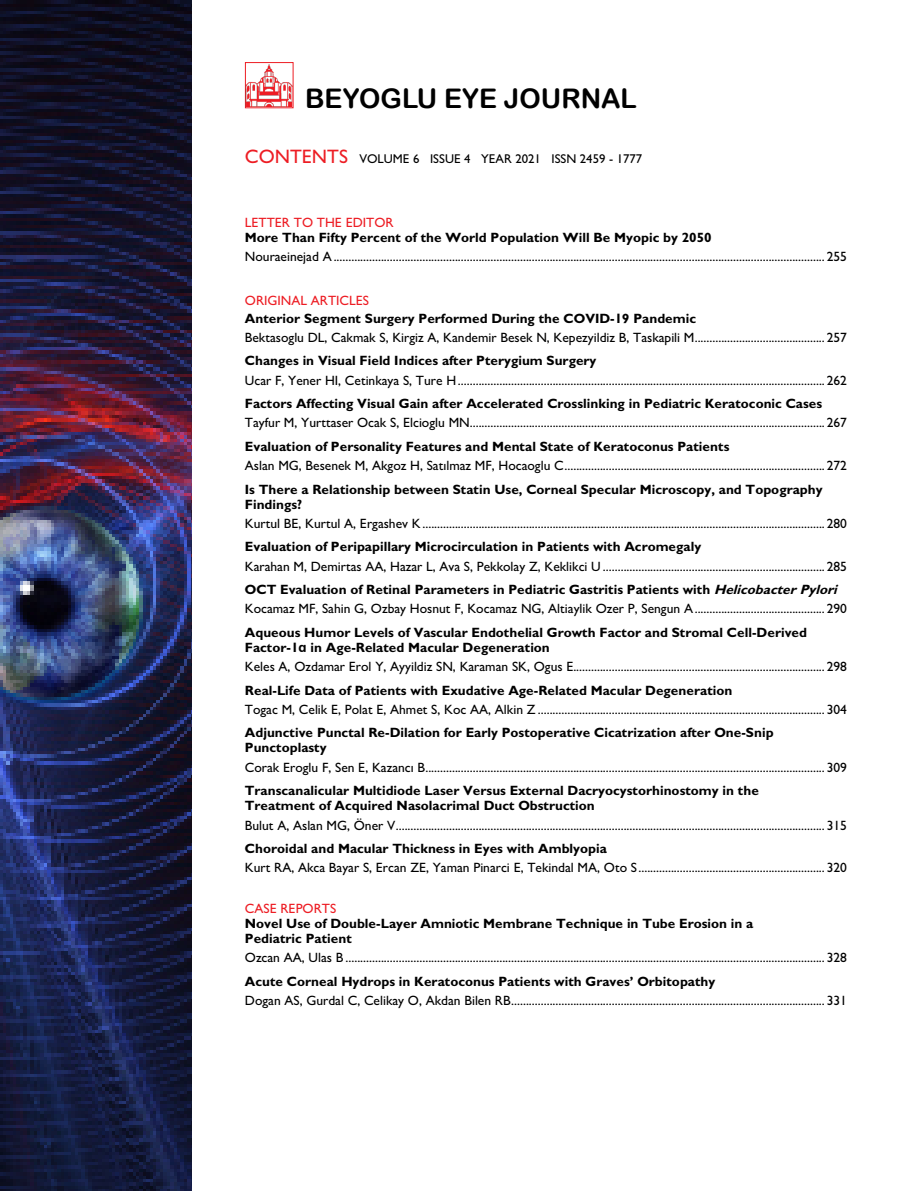
<style>
.page{position:relative;width:915px;height:1191px;background:#fff}
.page>*{position:absolute;margin:0;border:0;box-sizing:border-box;transform-origin:0 0}
.t1{font:27px "Arial Rounded MT Bold";color:#000}
.t2{font:500 13.5px/23.5px "Gill Sans MT Pro";color:#000}
.t3{font:700 13.5px/15px "Gill Sans MT Pro";color:#000}
.t4{font:500 13.5px "Gill Sans MT Pro";color:#ed1d24}
.t5{font:500 12.75px "Gill Sans MT Pro";color:#000}
.s1{font-size:19.5px;color:#ed1d24}
.s2{font-weight:700}
.s3{font-weight:700;font-style:italic}
.s4{font-family:"Helvetica"}
</style>
<div class="page">
<img style="left:0;top:0;width:191px;height:1191px">
<div style="left:245px;top:62px;width:48px;height:46px;border:1px solid #ed1d24"></div>
<img style="left:246px;top:64px;width:46px;height:43px">
<h1 class="t1" style="left:305px;top:82px;width:333px">BEYOGLU EYE JOURNAL</h1>
<p class="t5" style="left:245px;top:151px;width:398px"><span class="s1">CONTENTS</span> VOLUME 6 ISSUE 4 YEAR 2021 ISSN 2459 - 1777</p>
<p class="t4" style="left:245px;top:214px;width:150px">LETTER TO THE EDITOR</p>
<p class="t3" style="left:245px;top:229px;width:468px">More Than Fifty Percent of the World Population Will Be Myopic by 2050</p>
<p class="t2" style="left:245px;top:245px;width:603px">Nouraeinejad A...................................................................................................................................................................... 255</p>
<p class="t4" style="left:245px;top:292px;width:125px">ORIGINAL ARTICLES</p>
<p class="t3" style="left:245px;top:310px;width:452px">Anterior Segment Surgery Performed During the COVID-19 Pandemic</p>
<p class="t2" style="left:245px;top:325px;width:603px">Bektasoglu DL, Cakmak S, Kirgiz A, Kandemir Besek N, Kepezyildiz B, Taskapili M............................................ 257</p>
<p class="t3" style="left:245px;top:353px;width:353px">Changes in Visual Field Indices after Pterygium Surgery</p>
<p class="t2" style="left:245px;top:368px;width:603px">Ucar F, Yener HI, Cetinkaya S, Ture H............................................................................................................................ 262</p>
<p class="t3" style="left:245px;top:396px;width:578px">Factors Affecting Visual Gain after Accelerated Crosslinking in Pediatric Keratoconic Cases</p>
<p class="t2" style="left:245px;top:411px;width:603px">Tayfur M, Yurttaser Ocak S, Elcioglu MN........................................................................................................................ 267</p>
<p class="t3" style="left:245px;top:438px;width:486px">Evaluation of Personality Features and Mental State of Keratoconus Patients</p>
<p class="t2" style="left:245px;top:453px;width:603px">Aslan MG, Besenek M, Akgoz H, Satılmaz MF, Hocaoglu C........................................................................................ 272</p>
<p class="t3" style="left:245px;top:481px;width:579px">Is There a Relationship between Statin Use, Corneal Specular Microscopy, and Topography<br>Findings?</p>
<p class="t2" style="left:245px;top:511px;width:603px">Kurtul BE, Kurtul A, Ergashev K........................................................................................................................................ 280</p>
<p class="t3" style="left:245px;top:539px;width:457px">Evaluation of Peripapillary Microcirculation in Patients with Acromegaly</p>
<p class="t2" style="left:245px;top:554px;width:603px">Karahan M, Demirtas AA, Hazar L, Ava S, Pekkolay Z, Keklikci U ........................................................................... 285<br><span class="s2">OCT Evaluation of Retinal Parameters in Pediatric Gastritis Patients with</span> <span class="s3">HelicobacterPylori</span></p>
<p class="t2" style="left:245px;top:597px;width:603px">Kocamaz MF, Sahin G, Ozbay Hosnut F, Kocamaz NG, Altiaylik Ozer P, Sengun A............................................ 290</p>
<p class="t3" style="left:245px;top:624px;width:563px">Aqueous Humor Levels of Vascular Endothelial Growth Factor and Stromal Cell-Derived<br>Factor-1<span class="s4">α</span> in Age-Related Macular Degeneration</p>
<p class="t2" style="left:245px;top:654px;width:603px">Keles A, Ozdamar Erol Y, Ayyildiz SN, Karaman SK, Ogus E..................................................................................... 298</p>
<p class="t3" style="left:245px;top:682px;width:489px">Real-Life Data of Patients with Exudative Age-Related Macular Degeneration</p>
<p class="t2" style="left:245px;top:697px;width:603px">Togac M, Celik E, Polat E, Ahmet S, Koc AA, Alkin Z ................................................................................................. 304</p>
<p class="t3" style="left:245px;top:725px;width:530px">Adjunctive Punctal Re-Dilation for Early Postoperative Cicatrization after One-Snip<br>Punctoplasty</p>
<p class="t2" style="left:245px;top:755px;width:603px">Corak Eroglu F, Sen E, Kazancı B....................................................................................................................................... 309</p>
<p class="t3" style="left:245px;top:783px;width:515px">Transcanalicular Multidiode Laser Versus External Dacryocystorhinostomy in the<br>Treatment of Acquired Nasolacrimal Duct Obstruction</p>
<p class="t2" style="left:245px;top:813px;width:603px">Bulut A, Aslan MG, Öner V................................................................................................................................................. 315</p>
<p class="t3" style="left:245px;top:840px;width:363px">Choroidal and Macular Thickness in Eyes with Amblyopia</p>
<p class="t2" style="left:245px;top:856px;width:603px">Kurt RA, Akca Bayar S, Ercan ZE, Yaman Pinarci E, Tekindal MA, Oto S............................................................... 320</p>
<p class="t4" style="left:245px;top:900px;width:93px">CASE REPORTS</p>
<p class="t3" style="left:245px;top:915px;width:510px">Novel Use of Double-Layer Amniotic Membrane Technique in Tube Erosion in a<br>Pediatric Patient</p>
<p class="t2" style="left:245px;top:945px;width:603px">Ozcan AA, Ulas B .................................................................................................................................................................. 328</p>
<p class="t3" style="left:245px;top:973px;width:472px">Acute Corneal Hydrops in Keratoconus Patients with Graves’ Orbitopathy</p>
<p class="t2" style="left:245px;top:988px;width:603px">Dogan AS, Gurdal C, Celikay O, Akdan Bilen RB.......................................................................................................... 331</p>
</div>
